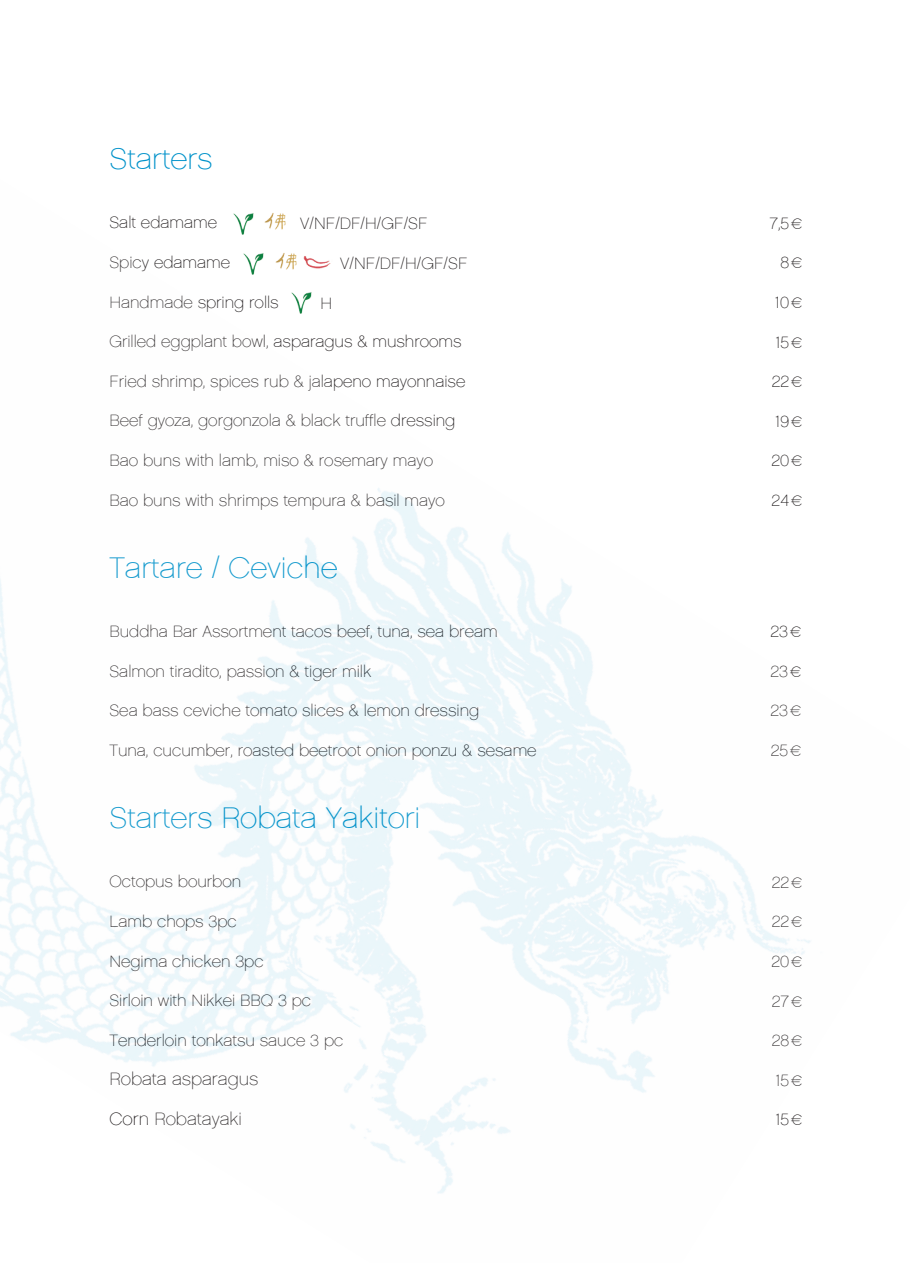
<style>
.page{position:relative;width:910px;height:1263px;background:#fff}
.page>*{position:absolute;margin:0;border:0;box-sizing:border-box;transform-origin:0 0}
.t1{font:30px "Chalet Paris Nineteen Sixty";color:#0092ca}
.t2{font:18px "Chalet Paris Nineteen Sixty";color:#231f20}
.t3{font:16.5px "Chalet Paris Nineteen Sixty";color:#231f20}
</style>
<div class="page">
<img style="left:0;top:213px;width:811px;height:980px">
<h1 class="t1" style="left:109px;top:141px;width:105px">Starters</h1>
<p class="t3" style="left:109px;top:213px;width:109px">Salt edamame</p>
<p class="t3" style="left:109px;top:253px;width:122px">Spicy edamame</p>
<p class="t3" style="left:109px;top:292px;width:171px">Handmade spring rolls</p>
<p class="t3" style="left:109px;top:332px;width:354px">Grilled eggplant bowl, asparagus &amp; mushrooms</p>
<p class="t3" style="left:109px;top:372px;width:357px">Fried shrimp, spices rub &amp; jalapeno mayonnaise</p>
<p class="t3" style="left:109px;top:411px;width:347px">Beef gyoza, gorgonzola &amp; black truffle dressing</p>
<p class="t3" style="left:109px;top:451px;width:325px">Bao buns with lamb, miso &amp; rosemary mayo</p>
<p class="t3" style="left:109px;top:490px;width:337px">Bao buns with shrimps tempura &amp; basil mayo</p>
<p class="t3" style="left:300px;top:214px;width:129px">V/NF/DF/H/GF/SF</p>
<p class="t3" style="left:340px;top:254px;width:129px">V/NF/DF/H/GF/SF</p>
<p class="t3" style="left:320px;top:293px;width:13px">H</p>
<h1 class="t1" style="left:109px;top:550px;width:230px">Tartare / Ceviche</h1>
<p class="t3" style="left:109px;top:622px;width:390px">Buddha Bar Assortment tacos beef, tuna, sea bream</p>
<p class="t3" style="left:109px;top:661px;width:263px">Salmon tiradito, passion &amp; tiger milk</p>
<p class="t3" style="left:109px;top:701px;width:371px">Sea bass ceviche tomato slices &amp; lemon dressing</p>
<p class="t3" style="left:109px;top:741px;width:429px">Tuna, cucumber, roasted beetroot onion ponzu &amp; sesame</p>
<h1 class="t1" style="left:109px;top:800px;width:312px">Starters Robata Yakitori</h1>
<p class="t3" style="left:109px;top:872px;width:133px">Octopus bourbon</p>
<p class="t3" style="left:109px;top:912px;width:129px">Lamb chops 3pc</p>
<p class="t3" style="left:109px;top:951px;width:156px">Negima chicken 3pc</p>
<p class="t3" style="left:109px;top:991px;width:203px">Sirloin with Nikkei BBQ 3 pc</p>
<p class="t3" style="left:109px;top:1030px;width:235px">Tenderloin tonkatsu sauce 3 pc</p>
<p class="t2" style="left:109px;top:1069px;width:150px">Robata asparagus</p>
<p class="t2" style="left:109px;top:1108px;width:134px">Corn Robatayaki</p>
<p class="t3" style="left:769px;top:214px;width:34px">7,5¤</p>
<p class="t3" style="left:780px;top:253px;width:23px">8¤</p>
<p class="t3" style="left:775px;top:293px;width:29px">10¤</p>
<p class="t3" style="left:775px;top:332px;width:28px">15¤</p>
<p class="t3" style="left:772px;top:372px;width:32px">22¤</p>
<p class="t3" style="left:775px;top:412px;width:28px">19¤</p>
<p class="t3" style="left:771px;top:451px;width:32px">20¤</p>
<p class="t3" style="left:772px;top:491px;width:32px">24¤</p>
<p class="t3" style="left:770px;top:622px;width:32px">23¤</p>
<p class="t3" style="left:770px;top:661px;width:32px">23¤</p>
<p class="t3" style="left:770px;top:701px;width:32px">23¤</p>
<p class="t3" style="left:771px;top:741px;width:32px">25¤</p>
<p class="t3" style="left:772px;top:872px;width:32px">22¤</p>
<p class="t3" style="left:772px;top:912px;width:32px">22¤</p>
<p class="t3" style="left:771px;top:952px;width:32px">20¤</p>
<p class="t3" style="left:772px;top:991px;width:32px">27¤</p>
<p class="t3" style="left:772px;top:1031px;width:32px">28¤</p>
<p class="t3" style="left:775px;top:1070px;width:28px">15¤</p>
<p class="t3" style="left:775px;top:1110px;width:28px">15¤</p>
</div>
